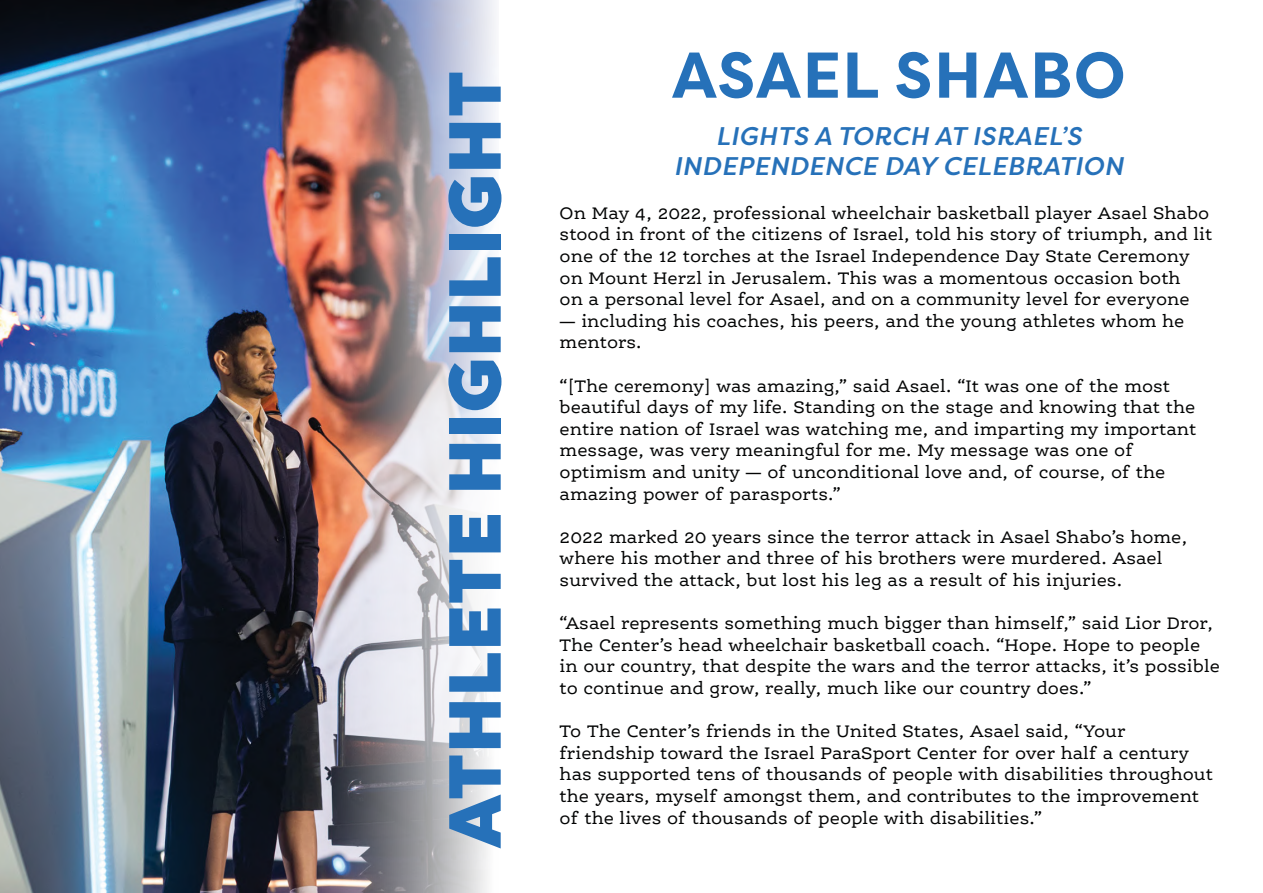
<style>
.page{position:relative;width:1263px;height:893px;background:#fff}
.page>*{position:absolute;margin:0;border:0;box-sizing:border-box;transform-origin:0 0}
.t1{font:900 73.5px "Filson Pro";letter-spacing:.02em;color:#2671b9}
.t2{font:700 64.5px "Filson Pro";letter-spacing:.02em;color:#2671b9}
.t3{font:italic 500 25.5px/30.6px "Filson Pro";letter-spacing:.02em;color:#2671b9;text-align:center}
.t4{font:18px/21.6px "Ernestine Pro";color:#030404}
</style>
<div class="page">
<img style="left:0;top:0;width:496px;height:893px">
<h1 class="t1" style="left:429px;top:848px;width:778px;rotate:-90deg">ATHLETE HIGHLIGHT</h1>
<h2 class="t2" style="left:672px;top:34px;width:456px">ASAEL SHABO</h2>
<h3 class="t3" style="left:674px;top:120px;width:451px">LIGHTS A TORCH AT ISRAEL’S<br>INDEPENDENCE DAY CELEBRATION</h3>
<p class="t4" style="left:560px;top:202px;width:654px">On May 4, 2022, professional wheelchair basketball player Asael Shabo stood in front of the citizens of Israel, told his story of triumph, and lit one of the 12 torches at the Israel Independence Day State Ceremony on Mount Herzl in Jerusalem. This was a momentous occasion both<br>on a personal level for Asael, and on a community level for everyone</p>
<p class="t4" style="left:560px;top:310px;width:626px">— including his coaches, his peers, and the young athletes whom he mentors.</p>
<p class="t4" style="left:560px;top:374px;width:638px">“[The ceremony] was amazing,” said Asael. “It was one of the most beautiful days of my life. Standing on the stage and knowing that the entire nation of Israel was watching me, and imparting my important message, was very meaningful for me. My message was one of optimism and unity — of unconditional love and, of course, of the amazing power of parasports.”</p>
<p class="t4" style="left:560px;top:526px;width:629px">2022 marked 20 years since the terror attack in Asael Shabo’s home, where his mother and three of his brothers were murdered. Asael survived the attack, but lost his leg as a result of his injuries.</p>
<p class="t4" style="left:560px;top:612px;width:662px">“Asael represents something much bigger than himself,” said Lior Dror, The Center’s head wheelchair basketball coach. “Hope. Hope to people in our country, that despite the wars and the terror attacks, it’s possible to continue and grow, really, much like our country does.”</p>
<p class="t4" style="left:560px;top:720px;width:655px">To The Center’s friends in the United States, Asael said, “Your friendship toward the Israel ParaSport Center for over half a century has supported tens of thousands of people with disabilities throughout the years, myself amongst them, and contributes to the improvement of the lives of thousands of people with disabilities.”</p>
</div>
